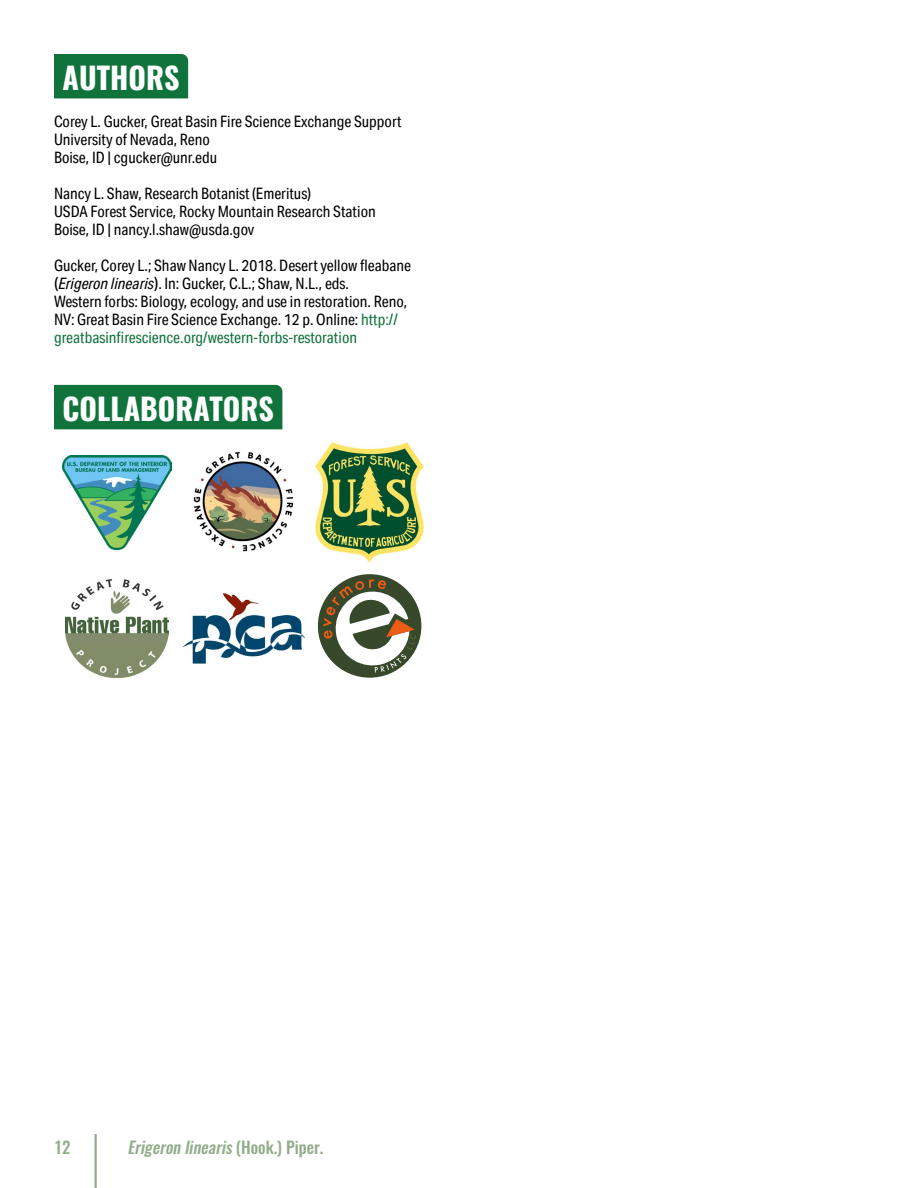
<style>
.page{position:relative;width:918px;height:1188px;background:#fff}
.page>*{position:absolute;margin:0;border:0;box-sizing:border-box;transform-origin:0 0}
.GREEN{font:700 30px "Oswald";color:#fff}
.t1{font:italic 500 16.5px "Oswald";color:#93ad8b}
.t2{font:500 16.5px "Oswald";color:#93ad8b}
.t3{font:15.75px "Aktiv Grotesk Cd";color:#000}
.t4{font:15.75px "Aktiv Grotesk Cd";color:#10733c}
.s1{font-family:"Aktiv Grotesk";font-size:16.5px}
.s2{font-style:italic}
.s3{color:#10733c}
.s4{font-style:normal}
</style>
<div class="page">
<hr style="left:94px;top:1134px;width:3px;height:54px;background:#93ad8b">
<div style="left:54px;top:54px;width:134px;height:44px;background:#10733c"></div>
<div style="left:54px;top:385px;width:228px;height:44px;background:#10733c"></div>
<img style="left:63px;top:455px;width:109px;height:95px">
<img style="left:193px;top:452px;width:101px;height:100px">
<img style="left:315px;top:442px;width:109px;height:121px">
<img style="left:65px;top:580px;width:104px;height:98px">
<img style="left:183px;top:594px;width:121px;height:70px">
<div style="left:318px;top:574px;width:103px;height:104px;background:#37482b;border-radius:50%"></div>
<svg style="left:323px;top:579px;width:93px;height:94px"></svg>
<h1 class="GREEN" style="left:63px;top:62px;width:118px">AUTHORS</h1>
<p class="t3" style="left:54px;top:112px;width:349px">Corey L. Gucker, Great Basin Fire Science Exchange Support</p>
<p class="t3" style="left:54px;top:130px;width:157px">University of Nevada, Reno</p>
<p class="t3" style="left:54px;top:148px;width:165px">Boise, ID | cgucker@unr.edu</p>
<p class="t3" style="left:54px;top:184px;width:258px">Nancy L. Shaw, Research Botanist (Emeritus)</p>
<p class="t3" style="left:54px;top:202px;width:323px">USDA Forest Service, Rocky Mountain Research Station</p>
<p class="t3" style="left:54px;top:220px;width:202px">Boise, ID | nancy.l.shaw@usda.gov</p>
<p class="t3" style="left:54px;top:256px;width:359px">Gucker, Corey L.; Shaw Nancy L. 2018. Desert yellow fleabane</p>
<p class="t3" style="left:54px;top:274px;width:297px"><span class="s1">(</span><span class="s2">Erigeron linearis</span><span class="s1">)</span>. In: Gucker, C.L.; Shaw, N.L., eds.</p>
<p class="t3" style="left:54px;top:292px;width:355px">Western forbs: Biology, ecology, and use in restoration. Reno,</p>
<p class="t3" style="left:54px;top:310px;width:345px">NV: Great Basin Fire Science Exchange. 12 p. Online: <span class="s3">http://</span></p>
<p class="t4" style="left:54px;top:328px;width:305px">greatbasinfirescience.org/western-forbs-restoration</p>
<h1 class="GREEN" style="left:63px;top:393px;width:213px">COLLABORATORS</h1>
<p class="t2" style="left:54px;top:1138px;width:18px">12</p>
<p class="t1" style="left:127px;top:1138px;width:198px">Erigeronlinearis<span class="s4">( H o o k . ) P i p e r .</span></p>
</div>
